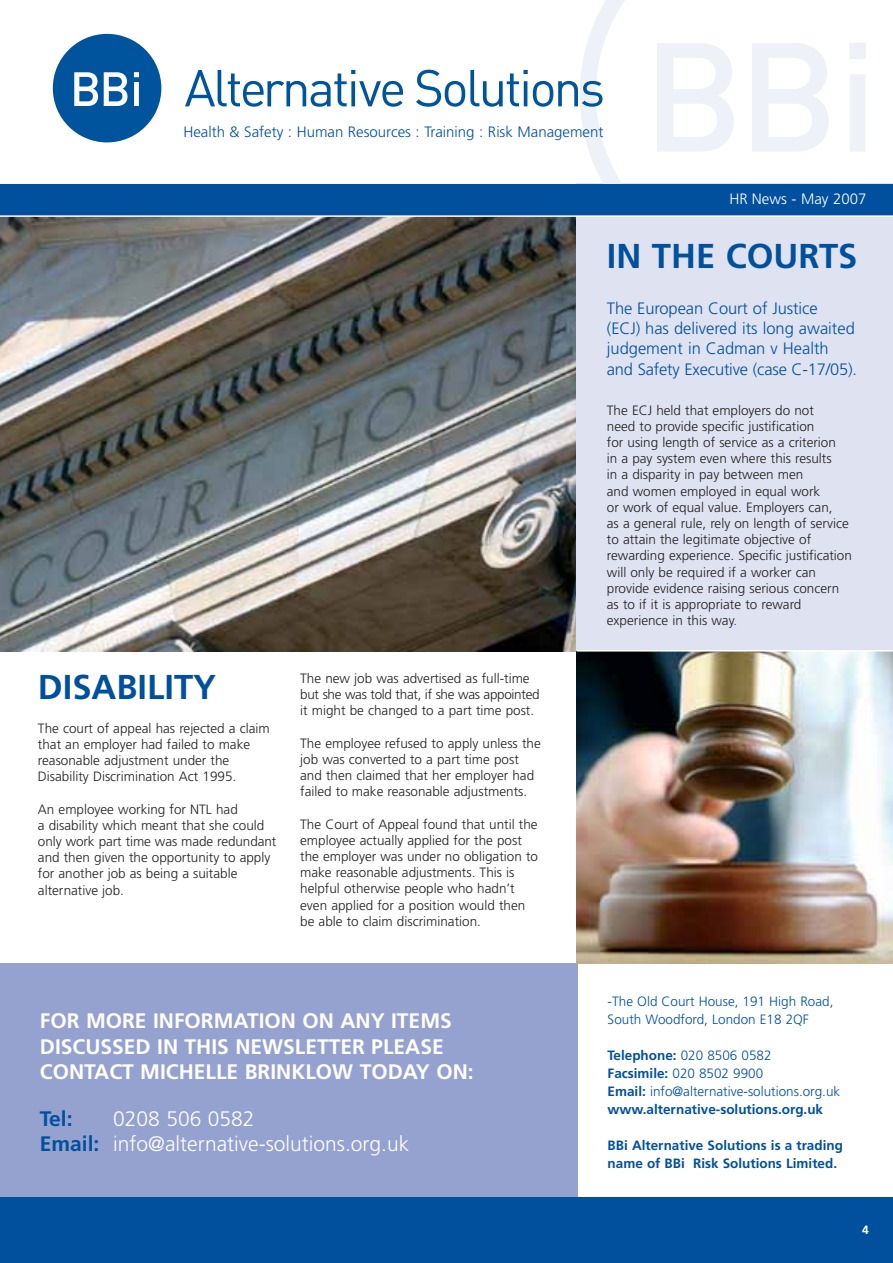
<style>
.page{position:relative;width:893px;height:1263px;background:#fff}
.page>*{position:absolute;margin:0;border:0;box-sizing:border-box;transform-origin:0 0}
.t1{font:700 34.5px "Frutiger";color:#00509e}
.t2{font:700 21px/25.2px "Frutiger";color:#fff}
.t3{font:300 21px/25.2px "Frutiger";color:#fff}
.t4{font:700 21px "Frutiger";color:#00509e}
.t5{font:300 16.5px/20.1px "Frutiger";letter-spacing:-.005em;color:#00509e}
.t6{font:300 15px "Frutiger";color:#00509e}
.t7{font:300 15px "Frutiger";color:#fff}
.t8{font:300 13.5px/16.2px "Frutiger";color:#231f20}
.t9{font:700 13.5px/18px "Frutiger";color:#00509e}
.t10{font:300 13.5px/18px "Frutiger";color:#00509e}
.t11{font:700 12px "Frutiger";color:#fff}
.s1{font-weight:700;color:#00509e}
.s2{color:#00509e}
.s3{font-weight:300}
</style>
<div class="page">
<img style="left:0;top:217px;width:577px;height:434px">
<div style="left:577px;top:183px;width:316px;height:777px;background:#dfe2f1"></div>
<div style="left:0;top:963px;width:578px;height:235px;background:#95a1cf"></div>
<svg style="left:580px;top:0;width:45px;height:184px"></svg>
<svg style="left:657px;top:43px;width:209px;height:108px"></svg>
<img style="left:577px;top:651px;width:316px;height:312px">
<hr style="left:577px;top:650px;width:316px;height:1px;background:#fff">
<div style="left:0;top:184px;width:893px;height:31px;background:#00509e"></div>
<hr style="left:0;top:215px;width:893px;height:2px;background:#fff">
<div style="left:0;top:1197px;width:893px;height:66px;background:#00509e"></div>
<svg style="left:185px;top:70px;width:218px;height:37px"></svg>
<svg style="left:416px;top:70px;width:186px;height:37px"></svg>
<svg style="left:53px;top:34px;width:108px;height:108px"></svg>
<p class="t6" style="left:183px;top:126px;width:421px">Health &amp; Safety : Human Resources : Training : Risk Management</p>
<p class="t7" style="left:729px;top:192px;width:139px">HR News - May 2007</p>
<h1 class="t1" style="left:38px;top:673px;width:180px">DISABILITY</h1>
<p class="t8" style="left:38px;top:721px;width:233px">The court of appeal has rejected a claim that an employer had failed to make reasonable adjustment under the Disability Discrimination Act 1995.</p>
<p class="t8" style="left:38px;top:802px;width:240px">An employee working for NTL had<br>a disability which meant that she could only work part time was made redundant and then given the opportunity to apply for another job as being a suitable alternative job.</p>
<p class="t8" style="left:300px;top:671px;width:241px">The new job was advertised as full-time but she was told that, if she was appointed it might be changed to a part time post.</p>
<p class="t8" style="left:300px;top:736px;width:242px">The employee refused to apply unless the job was converted to a part time post and then claimed that her employer had failed to make reasonable adjustments.</p>
<p class="t8" style="left:300px;top:817px;width:239px">The Court of Appeal found that until the employee actually applied for the post the employer was under no obligation to make reasonable adjustments. This is helpful otherwise people who hadn’t even applied for a position would then be able to claim discrimination.</p>
<h2 class="t2" style="left:40px;top:1010px;width:435px">FOR MORE INFORMATION ON ANY ITEMS<br>DISCUSSED IN THIS NEWSLETTER PLEASE<br>CONTACT MICHELLE BRINKLOW TODAY ON:</h2>
<h2 class="t4" style="left:40px;top:1110px;width:34px">Tel:</h2>
<h2 class="t3" style="left:40px;top:1107px;width:371px;text-indent:73px">0208 506 0582<br><span class="s1">Email:</span> info@alternative-solutions.org.uk</h2>
<h1 class="t1" style="left:607px;top:242px;width:252px">IN THE COURTS</h1>
<p class="t5" style="left:607px;top:300px;width:252px">The European Court of Justice<br>(ECJ) has delivered its long awaited judgement in Cadman v Health and Safety Executive (case C-17/05).</p>
<p class="t8" style="left:607px;top:403px;width:247px">The ECJ held that employers do not<br>need to provide specific justification<br>for using length of service as a criterion<br>in a pay system even where this results<br>in a disparity in pay between men<br>and women employed in equal work<br>or work of equal value. Employers can,<br>as a general rule, rely on length of service to attain the legitimate objective of rewarding experience. Specific justification will only be required if a worker can provide evidence raising serious concern as to if it is appropriate to reward experience in this way<span class="s2">.</span></p>
<p class="t10" style="left:608px;top:993px;width:227px">-The Old Court House, 191 High Road,<br>South Woodford, London E18 2QF</p>
<p class="t9" style="left:608px;top:1047px;width:234px">Telephone: <span class="s3">020 8506 0582<br></span>Facsimile: <span class="s3">020 8502 9900<br></span>Email: <span class="s3">info@alternative-solutions.org.uk </span>www.alternative-solutions.org.uk</p>
<p class="t9" style="left:608px;top:1137px;width:237px">BBi Alternative Solutions is a trading name of BBi Risk Solutions Limited.</p>
<p class="t11" style="left:862px;top:1225px;width:8px">4</p>
</div>
